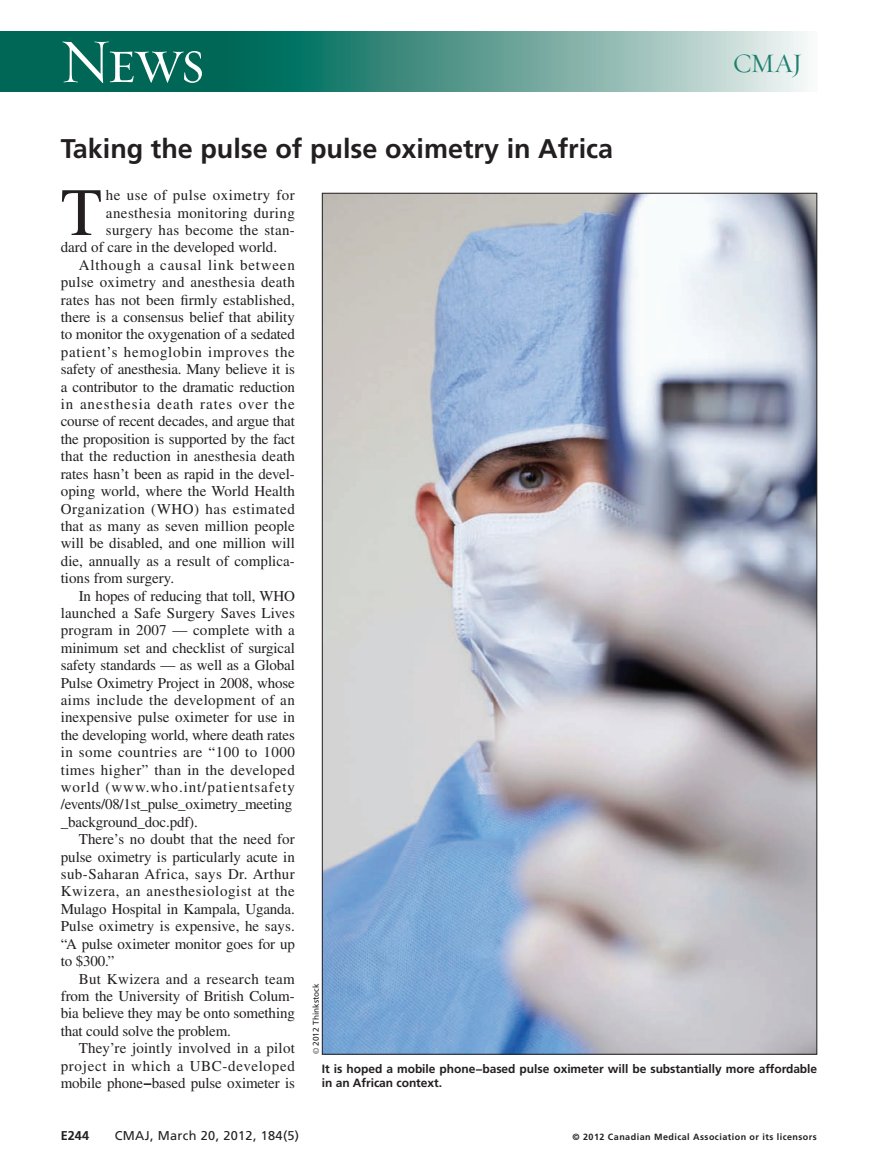
<style>
.page{position:relative;width:878px;height:1175px;background:#fff}
.page>*{position:absolute;margin:0;border:0;box-sizing:border-box;transform-origin:0 0}
.t1{font:67.5px "Times LT Std";color:#231f20}
.t2{font:63px "Requiem Display HTF Small Caps";color:#fff}
.t3{font:700 27px "Frutiger LT Std";color:#231f20}
.t4{font:27px "Requiem Display HTF Roman";color:#1d7e6f}
.t5{font:15px "Times LT Std";color:#231f20}
.t6{font:15px "Times LT Std";letter-spacing:.03em;color:#231f20}
.t7{font:15px "Times LT Std";letter-spacing:.025em;color:#231f20}
.t8{font:15px "Times LT Std";letter-spacing:.04em;color:#231f20}
.t9{font:15px "Times LT Std";letter-spacing:.06em;color:#231f20}
.t10{font:15px "Times LT Std";letter-spacing:.05em;color:#231f20}
.t11{font:15px "Times LT Std";letter-spacing:.065em;color:#231f20}
.t12{font:15px "Times LT Std";letter-spacing:.035em;color:#231f20}
.t13{font:15px "Times LT Std";letter-spacing:.045em;color:#231f20}
.t14{font:15px "Times LT Std";letter-spacing:.055em;color:#231f20}
.t15{font:15px "Times LT Std";letter-spacing:.02em;color:#231f20}
.t16{font:12.75px "Frutiger LT Std";letter-spacing:.025em;color:#231f20}
.t17{font:700 12.75px "Frutiger LT Std";color:#231f20}
.t18{font:700 12px/14.2px "Frutiger LT Std";letter-spacing:-.005em;color:#231f20}
.t19{font:700 9px "Frutiger LT Std";letter-spacing:.05em;color:#231f20}
.t20{font:8.25px "Frutiger LT Std";color:#231f20}
.s1{font-family:"Frutiger LT Std";font-weight:700}
.s2{font-family:"Times"}
</style>
<div class="page">
<div style="left:0;top:32px;width:260px;height:60px;background:#006756"></div>
<div style="left:227px;top:32px;width:590px;height:60px;background:linear-gradient(to right,#00604e,#f2f1f0)"></div>
<img style="left:324px;top:195px;width:491px;height:857px">
<h2 class="t2" style="left:59px;top:23px;width:147px">News</h2>
<h3 class="t3" style="left:61px;top:138px;width:554px">Taking the pulse of pulse oximetry in Africa</h3>
<h3 class="t4" style="left:733px;top:47px;width:71px">CMAJ</h3>
<h1 class="t1" style="left:61px;top:189px;width:43px">T</h1>
<p class="t6" style="left:106px;top:190px;width:190px">he use of pulse oximetry for</p>
<p class="t7" style="left:106px;top:207px;width:190px">anesthesia monitoring during</p>
<p class="t15" style="left:106px;top:225px;width:190px">surgery has become the stan-</p>
<p class="t5" style="left:61px;top:242px;width:218px">dard of care in the developed world.</p>
<p class="t14" style="left:79px;top:259px;width:218px">Although a causal link between</p>
<p class="t7" style="left:61px;top:277px;width:236px">pulse oximetry and anesthesia death</p>
<p class="t5" style="left:61px;top:294px;width:235px">rates has not been firmly established,</p>
<p class="t5" style="left:61px;top:312px;width:235px">there is a consensus belief that ability</p>
<p class="t5" style="left:61px;top:329px;width:236px">to monitor the oxygenation of a sedated</p>
<p class="t10" style="left:61px;top:346px;width:235px">patient’s hemoglobin improves the</p>
<p class="t5" style="left:61px;top:364px;width:236px">safety of anesthesia. Many believe it is</p>
<p class="t5" style="left:61px;top:381px;width:236px">a contributor to the dramatic reduction</p>
<p class="t11" style="left:61px;top:399px;width:235px">in anesthesia death rates over the</p>
<p class="t5" style="left:61px;top:416px;width:236px">course of recent decades, and argue that</p>
<p class="t5" style="left:61px;top:433px;width:236px">the proposition is supported by the fact</p>
<p class="t5" style="left:61px;top:451px;width:235px">that the reduction in anesthesia death</p>
<p class="t5" style="left:61px;top:468px;width:235px">rates hasn’t been as rapid in the devel-</p>
<p class="t5" style="left:61px;top:486px;width:235px">oping world, where the World Health</p>
<p class="t8" style="left:61px;top:503px;width:236px">Organization (WHO) has estimated</p>
<p class="t5" style="left:61px;top:520px;width:236px">that as many as seven million people</p>
<p class="t5" style="left:61px;top:538px;width:235px">will be disabled, and one million will</p>
<p class="t5" style="left:61px;top:555px;width:235px">die, annually as a result of complica-</p>
<p class="t5" style="left:61px;top:573px;width:115px">tions from surgery.</p>
<p class="t5" style="left:79px;top:590px;width:218px">In hopes of reducing that toll, WHO</p>
<p class="t5" style="left:61px;top:607px;width:235px">launched a Safe Surgery Saves Lives</p>
<p class="t5" style="left:61px;top:625px;width:235px">program in 2007 — complete with a</p>
<p class="t5" style="left:61px;top:642px;width:235px">minimum set and checklist of surgical</p>
<p class="t5" style="left:61px;top:660px;width:236px">safety standards — as well as a Global</p>
<p class="t5" style="left:61px;top:677px;width:236px">Pulse Oximetry Project in 2008, whose</p>
<p class="t6" style="left:61px;top:694px;width:235px">aims include the development of an</p>
<p class="t5" style="left:61px;top:712px;width:236px">inexpensive pulse oximeter for use in</p>
<p class="t5" style="left:61px;top:729px;width:236px">the developing world, where death rates</p>
<p class="t12" style="left:61px;top:747px;width:235px">in some countries are “100 to 1000</p>
<p class="t6" style="left:61px;top:764px;width:235px">times higher” than in the developed</p>
<p class="t9" style="left:61px;top:781px;width:236px">world (www.who.int/patientsafety</p>
<p class="t5" style="left:61px;top:799px;width:233px">/events/08/1st_pulse_oximetry_meeting</p>
<p class="t5" style="left:61px;top:816px;width:138px">_background_doc.pdf).</p>
<p class="t5" style="left:79px;top:834px;width:217px">There’s no doubt that the need for</p>
<p class="t5" style="left:61px;top:851px;width:235px">pulse oximetry is particularly acute in</p>
<p class="t6" style="left:61px;top:868px;width:235px">sub-Saharan Africa, says Dr. Arthur</p>
<p class="t8" style="left:61px;top:886px;width:236px">Kwizera, an anesthesiologist at the</p>
<p class="t5" style="left:61px;top:903px;width:235px">Mulago Hospital in Kampala, Uganda.</p>
<p class="t5" style="left:61px;top:921px;width:236px">Pulse oximetry is expensive, he says.</p>
<p class="t5" style="left:61px;top:938px;width:235px">“A pulse oximeter monitor goes for up</p>
<p class="t5" style="left:61px;top:955px;width:55px">to $300.”</p>
<p class="t7" style="left:79px;top:973px;width:218px">But Kwizera and a research team</p>
<p class="t5" style="left:61px;top:990px;width:235px">from the University of British Colum-</p>
<p class="t5" style="left:61px;top:1008px;width:235px">bia believe they may be onto something</p>
<p class="t5" style="left:61px;top:1025px;width:172px">that could solve the problem.</p>
<p class="t5" style="left:79px;top:1042px;width:218px">They’re jointly involved in a pilot</p>
<p class="t13" style="left:61px;top:1060px;width:235px">project in which a UBC-developed</p>
<p class="t5" style="left:61px;top:1077px;width:236px">mobile phone<span class="s1">−</span>based pulse oximeter is</p>
<p class="t20" style="left:312px;top:1054px;width:72px;rotate:-90deg"><span class="s2">©</span> 2012 Thinkstock</p>
<p class="t18" style="left:322px;top:1062px;width:497px">It is hoped a mobile phone−based pulse oximeter will be substantially more affordable in an African context.</p>
<p class="t17" style="left:61px;top:1130px;width:30px">E244</p>
<p class="t16" style="left:115px;top:1130px;width:186px">CMAJ, March 20, 2012, 184(5)</p>
<p class="t19" style="left:572px;top:1132px;width:246px">© 2012 Canadian Medical Association or its licensors</p>
</div>
